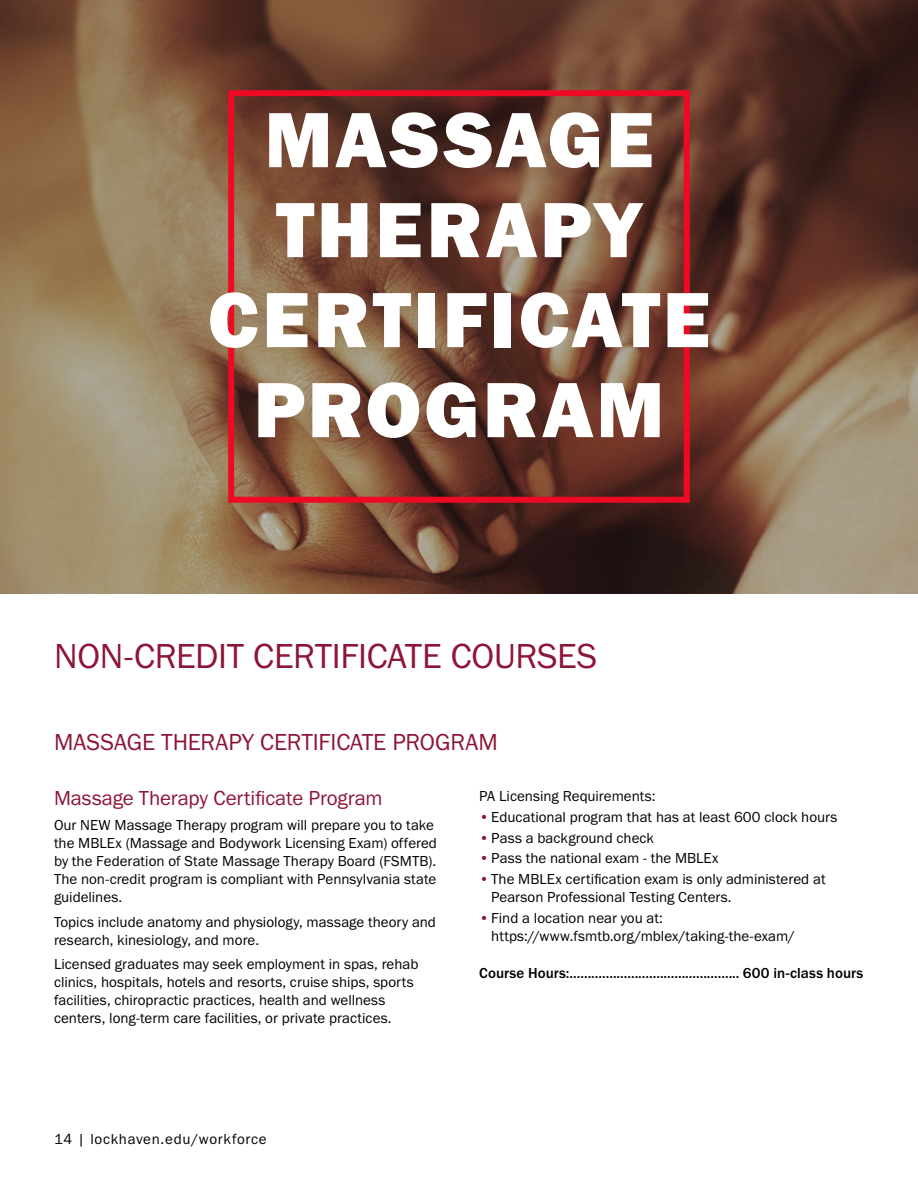
<style>
.page{position:relative;width:918px;height:1188px;background:#fff}
.page>*{position:absolute;margin:0;border:0;box-sizing:border-box;transform-origin:0 0}
.t1{font:81px/90px "Franklin Gothic URW Hea";letter-spacing:.035em;color:#fff;text-align:center}
.t2{font:36px "Franklin Gothic URW Boo";letter-spacing:-.01em;color:#8d1637}
.t3{font:24px "Franklin Gothic URW Boo";letter-spacing:-.005em;color:#8d1637}
.t4{font:21px "Franklin Gothic URW Boo";letter-spacing:-.005em;color:#8d1637}
.t5{font:15px/18px "Franklin Gothic URW Boo";color:#000}
.t6{font:500 15px "Franklin Gothic URW";letter-spacing:.01em;color:#000}
.t7{font:15px "Franklin Gothic URW Boo";letter-spacing:.05em;color:#000}
.s1{color:#8d1637}
</style>
<div class="page">
<svg style="left:0;top:0;width:918px;height:594px;background:#75543f"></svg>
<div style="left:228px;top:90px;width:462px;height:413px;border:6px solid #ee0a24"></div>
<h1 class="t1" style="left:208px;top:93px;width:504px">MASSAGE<br>THERAPY<br>CERTIFICATE<br>PROGRAM</h1>
<h2 class="t2" style="left:54px;top:634px;width:545px">NON-CREDIT CERTIFICATE COURSES</h2>
<h3 class="t3" style="left:54px;top:727px;width:445px">MASSAGE THERAPY CERTIFICATE PROGRAM</h3>
<h3 class="t4" style="left:54px;top:785px;width:330px">Massage Therapy Certificate Program</h3>
<p class="t5" style="left:54px;top:816px;width:385px">Our NEW Massage Therapy program will prepare you to take the MBLEx (Massage and Bodywork Licensing Exam) offered by the Federation of State Massage Therapy Board (FSMTB).<br>The non-credit program is compliant with Pennsylvania state guidelines.</p>
<p class="t5" style="left:54px;top:912px;width:384px">Topics include anatomy and physiology, massage theory and research, kinesiology, and more.</p>
<p class="t5" style="left:54px;top:955px;width:366px">Licensed graduates may seek employment in spas, rehab clinics, hospitals, hotels and resorts, cruise ships, sports facilities, chiropractic practices, health and wellness centers, long-term care facilities, or private practices.</p>
<p class="t7" style="left:54px;top:1130px;width:214px">14 | lockhaven.edu/workforce</p>
<p class="t5" style="left:479px;top:787px;width:178px">PA Licensing Requirements:</p>
<p class="t5" style="left:479px;top:808px;width:360px"><span class="s1">•</span>Educational program that has at least 600 clock hours</p>
<p class="t5" style="left:479px;top:828px;width:176px"><span class="s1">•</span>Pass a background check</p>
<p class="t5" style="left:479px;top:849px;width:241px"><span class="s1">•</span>Pass the national exam - the MBLEx</p>
<p class="t5" style="left:491px;top:870px;width:336px;text-indent:-12px"><span class="s1">•</span>The MBLEx certification exam is only administered at<br>Pearson Professional Testing Centers.</p>
<p class="t5" style="left:491px;top:908px;width:305px;text-indent:-12px"><span class="s1">•</span>Find a location near you at: https://www.fsmtb.org/mblex/taking-the-exam/</p>
<p class="t6" style="left:479px;top:963px;width:386px">Course Hours:............................................... 600 in-class hours</p>
</div>
